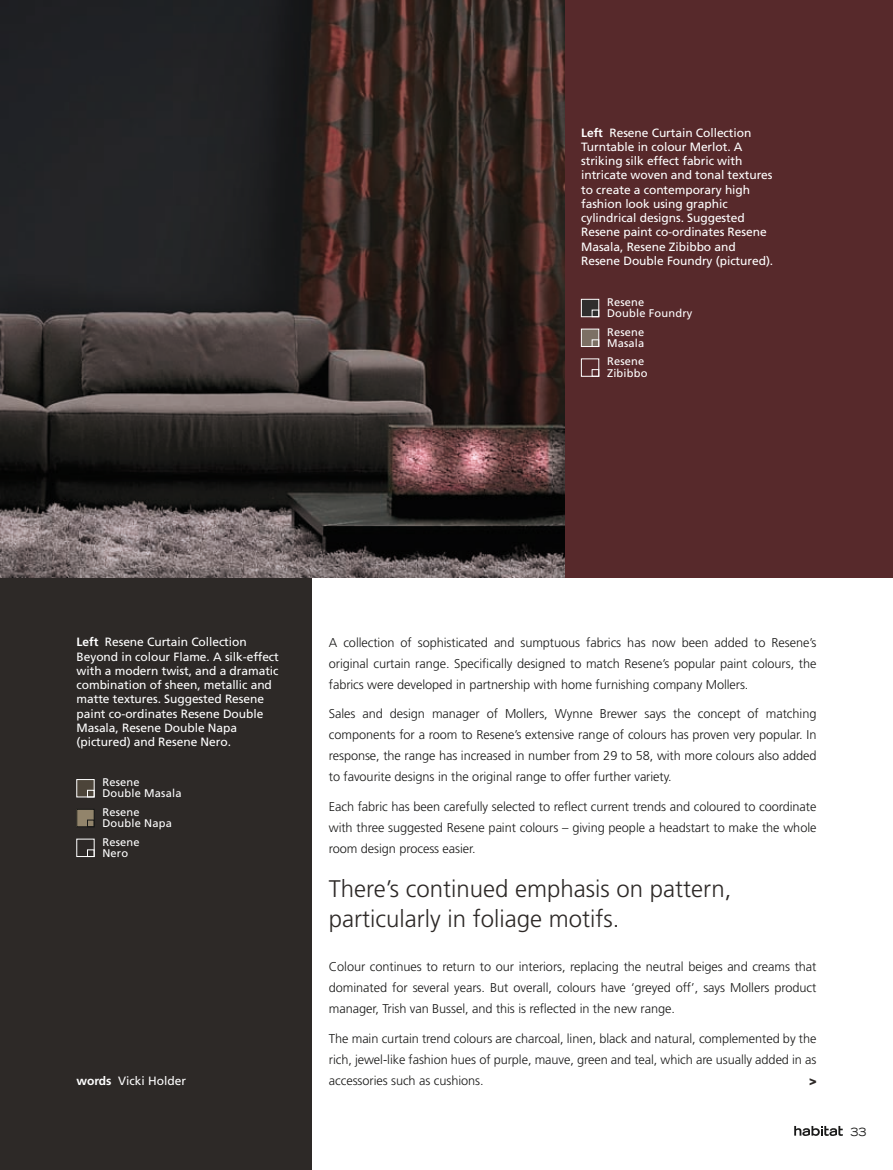
<style>
.page{position:relative;width:893px;height:1170px;background:#fff}
.page>*{position:absolute;margin:0;border:0;box-sizing:border-box;transform-origin:0 0}
.t1{font:300 24px/30px "Frutiger";color:#2d2927}
.t2{font:300 12.75px/21px "Frutiger";letter-spacing:-.005em;color:#191918;text-align:justify}
.t3{font:900 12.75px "Frutiger";color:#2d2927}
.t4{font:12px/14.2px "Frutiger";letter-spacing:-.005em;color:#fff}
.t5{font:expanded 11.25px "Trade Gothic LH";color:#191918}
.t6{font:11.1px/11.1px "Frutiger";letter-spacing:.015em;color:#fff}
.s1{font-weight:700}
</style>
<div class="page">
<div style="left:564px;top:0;width:329px;height:578px;background:#57292b"></div>
<img style="left:0;top:0;width:564px;height:578px">
<div style="left:581px;top:299px;width:18px;height:18px;background:#2f2e2d;border:1px solid #fff"></div>
<div style="left:592px;top:310px;width:7px;height:7px;border:1px solid #fff"></div>
<div style="left:581px;top:329px;width:18px;height:18px;background:#7c7064;border:1px solid #fff"></div>
<div style="left:592px;top:339px;width:7px;height:8px;border:1px solid #fff"></div>
<div style="left:581px;top:358px;width:18px;height:18px;background:#57292b;border:1px solid #fff"></div>
<div style="left:592px;top:369px;width:7px;height:7px;border:1px solid #fff"></div>
<div style="left:0;top:578px;width:312px;height:591px;background:#2d2927"></div>
<div style="left:77px;top:779px;width:17px;height:18px;background:#4c4439;border:1px solid #fff"></div>
<div style="left:87px;top:790px;width:7px;height:7px;border:1px solid #fff"></div>
<div style="left:77px;top:809px;width:17px;height:17px;background:#92846b"></div>
<div style="left:77px;top:809px;width:17px;height:17px;border:1px solid #191918"></div>
<div style="left:87px;top:819px;width:7px;height:7px;border:1px solid #191918"></div>
<div style="left:87px;top:849px;width:7px;height:7px;border:1px solid #fff"></div>
<svg style="left:794px;top:1125px;width:49px;height:10px"></svg>
<p class="t4" style="left:581px;top:125px;width:194px"><span class="s1">Left</span> Resene Curtain Collection<br>Turntable in colour Merlot. A striking silk effect fabric with intricate woven and tonal textures to create a contemporary high fashion look using graphic cylindrical designs. Suggested<br>Resene paint co-ordinates Resene<br>Masala, Resene Zibibbo and<br>Resene Double Foundry (pictured).</p>
<p class="t6" style="left:607px;top:296px;width:87px">Resene<br>Double Foundry</p>
<p class="t6" style="left:607px;top:326px;width:39px">Resene<br>Masala</p>
<p class="t6" style="left:607px;top:356px;width:42px">Resene<br>Zibibbo</p>
<p class="t4" style="left:77px;top:635px;width:204px"><span class="s1">Left</span> Resene Curtain Collection<br>Beyond in colour Flame. A silk-effect with a modern twist, and a dramatic combination of sheen, metallic and matte textures. Suggested Resene paint co-ordinates Resene Double<br>Masala, Resene Double Napa (pictured) and Resene Nero.</p>
<p class="t6" style="left:102px;top:776px;width:81px">Resene<br>Double Masala</p>
<p class="t6" style="left:102px;top:806px;width:71px">Resene<br>Double Napa</p>
<p class="t6" style="left:102px;top:836px;width:39px">Resene<br>Nero</p>
<p class="t2" style="left:329px;top:632px;width:489px">A collection of sophisticated and sumptuous fabrics has now been added to Resene’s original curtain range. Specifically designed to match Resene’s popular paint colours, the fabrics were developed in partnership with home furnishing company Mollers.</p>
<p class="t2" style="left:329px;top:703px;width:489px">Sales and design manager of Mollers, Wynne Brewer says the concept of matching components for a room to Resene’s extensive range of colours has proven very popular. In response, the range has increased in number from 29 to 58, with more colours also added to favourite designs in the original range to offer further variety.</p>
<p class="t2" style="left:329px;top:796px;width:489px">Each fabric has been carefully selected to reflect current trends and coloured to coordinate with three suggested Resene paint colours – giving people a headstart to make the whole room design process easier.</p>
<h1 class="t1" style="left:329px;top:873px;width:404px">There’s continued emphasis on pattern, particularly in foliage motifs.</h1>
<p class="t2" style="left:329px;top:956px;width:489px">Colour continues to return to our interiors, replacing the neutral beiges and creams that dominated for several years. But overall, colours have ‘greyed off’, says Mollers product manager, Trish van Bussel, and this is reflected in the new range.</p>
<p class="t2" style="left:329px;top:1027px;width:489px">The main curtain trend colours are charcoal, linen, black and natural, complemented by the rich, jewel-like fashion hues of purple, mauve, green and teal, which are usually added in as</p>
<p class="t4" style="left:77px;top:1073px;width:111px"><span class="s1">words</span> Vicki Holder</p>
<p class="t2" style="left:329px;top:1069px;width:156px">accessories such as cushions.</p>
<p class="t3" style="left:809px;top:1072px;width:9px">&gt;</p>
<p class="t5" style="left:850px;top:1124px;width:18px">33</p>
</div>
